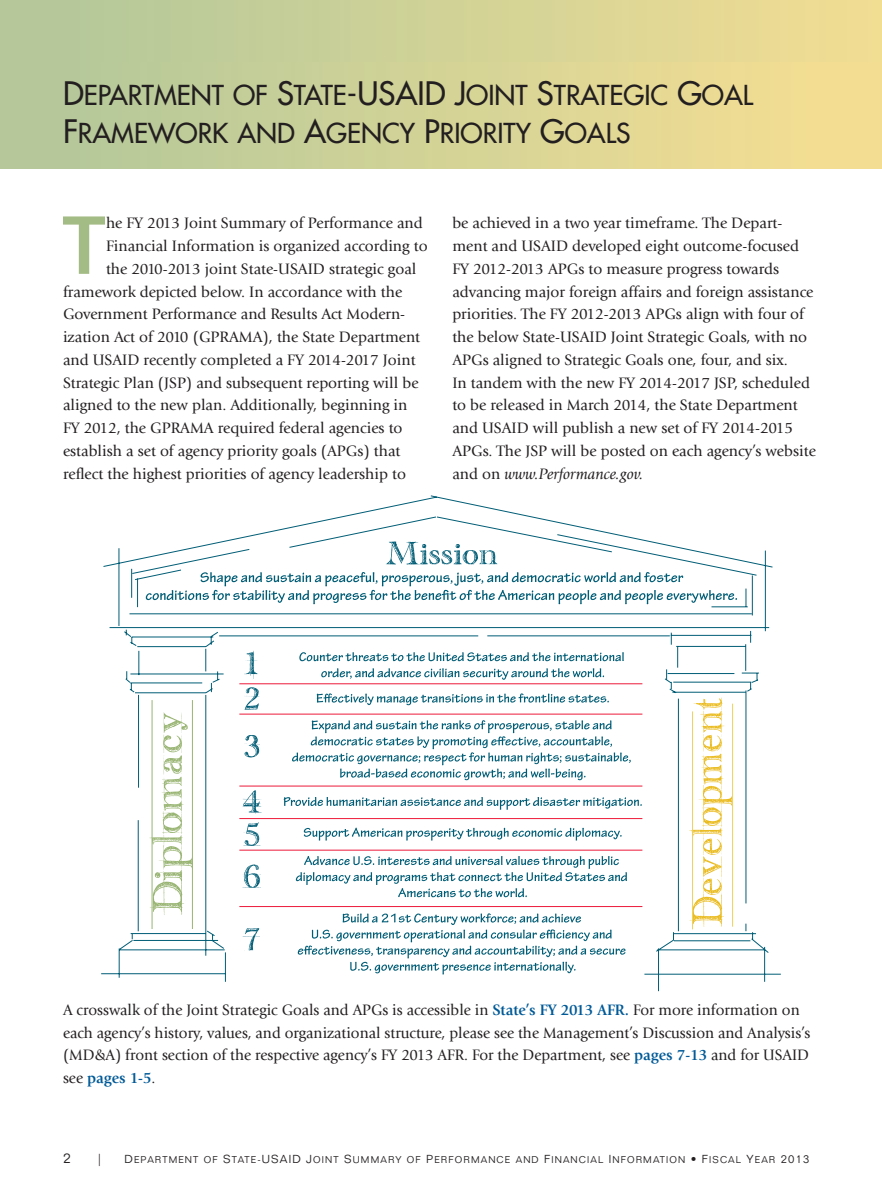
<style>
.page{position:relative;width:882px;height:1197px;background:#fff}
.page>*{position:absolute;margin:0;border:0;box-sizing:border-box;transform-origin:0 0}
._2_02_BodyText_DropC{font:500 76.12px "Futura";color:#a3bb84;scale:1.2 1}
._1_01_Header_Lvl1{font:26.78px/38.5px "Futura Std Medium SC850";color:#231f20}
._2_02_BodyText_DropC-2{font:15.75px/22.8px "Giovanni Std";color:#231f20}
._2_02_BodyText{font:15.75px/22.8px "Giovanni Std";color:#231f20}
.t1{font:300 14px "Folio Std";color:#231f20}
.t2{font:300 12.25px "Folio Std";color:#231f20}
.t3{font:9.62px "Folio Std Light SC850";letter-spacing:.12em;color:#231f20}
.s1{font-size:31.5px}
.s2{font-style:italic}
.s3{font-weight:700;color:#005a98}
.s4{font-size:11.38px}
</style>
<div class="page">
<div style="left:0;top:0;width:882px;height:169px;background:linear-gradient(to right,#b0c79b,#f7df92)"></div>
<svg style="left:101px;top:495px;width:680px;height:496px"></svg>
<svg style="left:689px;top:698px;width:44px;height:229px"></svg>
<hr style="left:692px;top:711px;width:1px;height:218px;background:#eed05e">
<hr style="left:732px;top:704px;width:1px;height:223px;background:#eed05e">
<svg style="left:149px;top:712px;width:43px;height:203px"></svg>
<hr style="left:152px;top:700px;width:1px;height:229px;background:#98b472">
<hr style="left:192px;top:700px;width:1px;height:229px;background:#98b472">
<svg style="left:244px;top:651px;width:14px;height:28px"></svg>
<svg style="left:299px;top:652px;width:325px;height:9px"></svg>
<svg style="left:321px;top:668px;width:283px;height:12px"></svg>
<svg style="left:244px;top:735px;width:16px;height:23px"></svg>
<svg style="left:292px;top:720px;width:339px;height:60px"></svg>
<svg style="left:243px;top:790px;width:19px;height:24px"></svg>
<svg style="left:284px;top:797px;width:358px;height:13px"></svg>
<svg style="left:243px;top:822px;width:17px;height:24px"></svg>
<svg style="left:304px;top:828px;width:318px;height:13px"></svg>
<svg style="left:243px;top:864px;width:18px;height:24px"></svg>
<svg style="left:296px;top:856px;width:331px;height:41px"></svg>
<svg style="left:243px;top:928px;width:17px;height:22px"></svg>
<svg style="left:298px;top:913px;width:328px;height:61px"></svg>
<svg style="left:244px;top:687px;width:16px;height:23px"></svg>
<svg style="left:317px;top:693px;width:292px;height:12px"></svg>
<hr style="left:239px;top:906px;width:403px;height:1px;background:#ed1a3a">
<hr style="left:239px;top:850px;width:403px;height:1px;background:#ed1a3a">
<hr style="left:239px;top:818px;width:403px;height:1px;background:#ed1a3a">
<hr style="left:239px;top:786px;width:403px;height:1px;background:#ed1a3a">
<hr style="left:239px;top:714px;width:403px;height:1px;background:#ed1a3a">
<hr style="left:239px;top:683px;width:403px;height:1px;background:#ed1a3a">
<svg style="left:146px;top:572px;width:591px;height:32px"></svg>
<svg style="left:386px;top:541px;width:112px;height:24px"></svg>
<div style="left:0;top:0;width:882px;height:62px;background:linear-gradient(to right,#b0c79b,#f1dd93)"></div>
<p class="_1_01_Header_Lvl1" style="left:63px;top:76px;width:692px"><span class="s1">D</span>EPARTMENT OF <span class="s1">S</span>TATE<span class="s1">-USAID J</span>OINT <span class="s1">S</span>TRATEGIC <span class="s1">G</span>OAL<br><span class="s1">F</span>RAMEWORK AND <span class="s1">A</span>GENCY <span class="s1">P</span>RIORITY <span class="s1">G</span>OALS</p>
<p class="_2_02_BodyText_DropC" style="left:62px;top:193px;width:38px">T</p>
<p class="_2_02_BodyText_DropC-2" style="left:106px;top:212px;width:318px">he FY 2013 Joint Summary of Performance and</p>
<p class="_2_02_BodyText_DropC-2" style="left:106px;top:235px;width:323px">Financial Information is organized according to</p>
<p class="_2_02_BodyText_DropC-2" style="left:106px;top:257px;width:312px">the 2010-2013 joint State-USAID strategic goal</p>
<p class="_2_02_BodyText_DropC-2" style="left:63px;top:280px;width:341px">framework depicted below. In accordance with the</p>
<p class="_2_02_BodyText_DropC-2" style="left:63px;top:303px;width:344px">Government Performance and Results Act Modern-</p>
<p class="_2_02_BodyText_DropC-2" style="left:63px;top:326px;width:359px">ization Act of 2010 (GPRAMA), the State Department</p>
<p class="_2_02_BodyText_DropC-2" style="left:63px;top:348px;width:354px">and USAID recently completed a FY 2014-2017 Joint</p>
<p class="_2_02_BodyText_DropC-2" style="left:63px;top:371px;width:357px">Strategic Plan (JSP) and subsequent reporting will be</p>
<p class="_2_02_BodyText_DropC-2" style="left:63px;top:394px;width:346px">aligned to the new plan. Additionally, beginning in</p>
<p class="_2_02_BodyText_DropC-2" style="left:63px;top:417px;width:341px">FY 2012, the GPRAMA required federal agencies to</p>
<p class="_2_02_BodyText_DropC-2" style="left:63px;top:439px;width:339px">establish a set of agency priority goals (APGs) that</p>
<p class="_2_02_BodyText_DropC-2" style="left:63px;top:462px;width:345px">reflect the highest priorities of agency leadership to</p>
<p class="_2_02_BodyText_DropC-2" style="left:452px;top:212px;width:365px">be achieved in a two year timeframe. The Depart&shy;ment and USAID developed eight outcome-focused FY 2012-2013 APGs to measure progress towards advancing major foreign affairs and foreign assistance priorities. The FY 2012-2013 APGs align with four of the below State-USAID Joint Strategic Goals, with no APGs aligned to Strategic Goals one, four, and six.<br>In tandem with the new FY 2014-2017 JSP, scheduled to be released in March 2014, the State Department and USAID will publish a new set of FY 2014-2015<br>APGs. The JSP will be posted on each agency’s website and on <span class="s2">www.Performance.gov.</span></p>
<p class="_2_02_BodyText" style="left:63px;top:999px;width:749px">A crosswalk of the Joint Strategic Goals and APGs is accessible in <span class="s3">State’s FY 2013 AFR.</span> For more information on each agency’s history, values, and organizational structure, please see the Management’s Discussion and Analysis’s (MD&amp;A) front section of the respective agency’s FY 2013 AFR. For the Department, see <span class="s3">pages 7-13</span> and for USAID see <span class="s3">pages 1-5</span>.</p>
<p class="t1" style="left:63px;top:1150px;width:9px">2</p>
<p class="t2" style="left:98px;top:1152px;width:4px">|</p>
<p class="t3" style="left:125px;top:1154px;width:686px"><span class="s4">D</span>EPARTMENT OF <span class="s4">S</span>TATE<span class="s4">-USAID J</span>OINT <span class="s4">S</span>UMMARY OF <span class="s4">P</span>ERFORMANCE AND <span class="s4">F</span>INANCIAL <span class="s4">I</span>NFORMATION <span class="s4">• F</span>ISCAL <span class="s4">Y</span>EAR <span class="s4">2013</span></p>
</div>
